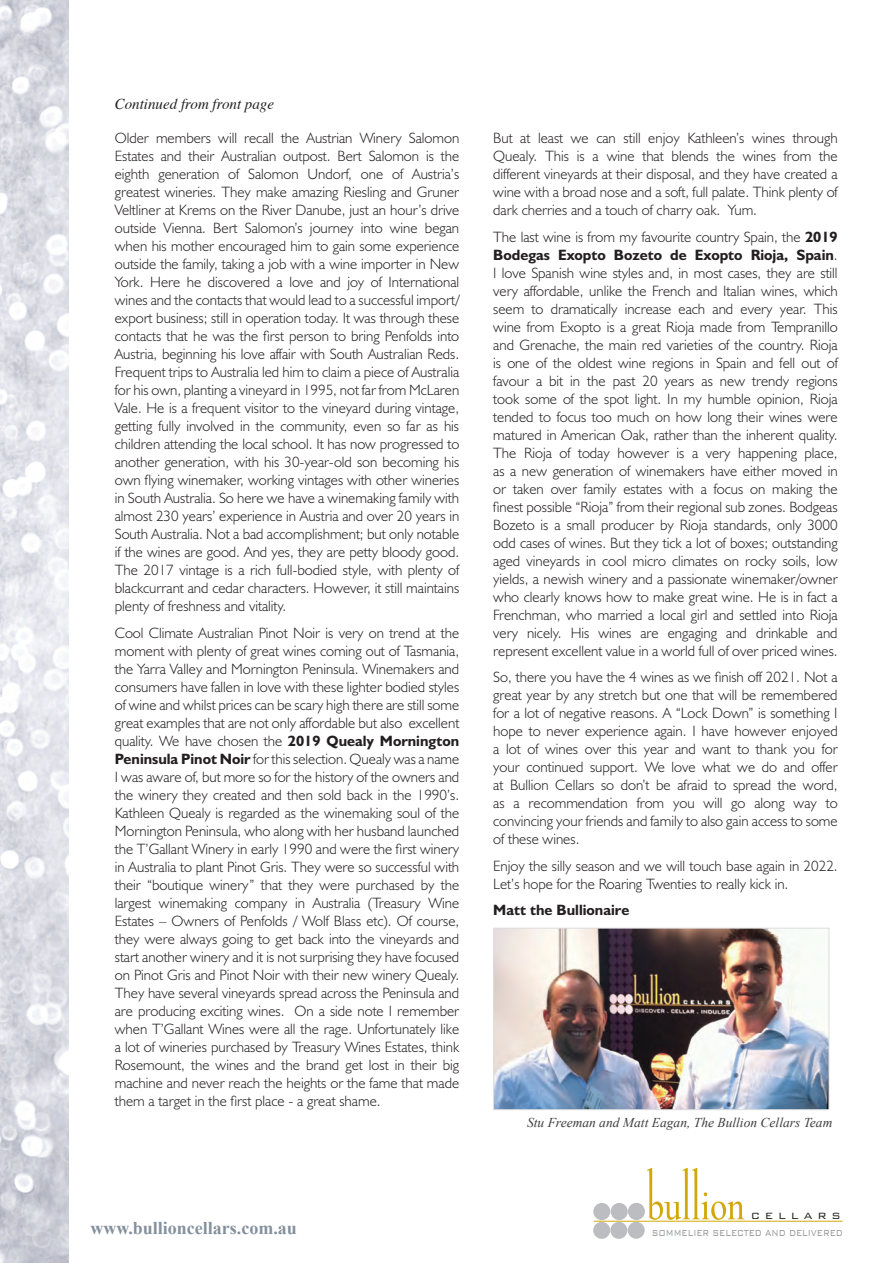
<style>
.page{position:relative;width:893px;height:1263px;background:#fff}
.page>*{position:absolute;margin:0;border:0;box-sizing:border-box;transform-origin:0 0}
.t1{font:700 18px "Times New Roman";color:#84909c}
.t2{font:300 15px/18px "Humanist 521 BT";color:#231f20;text-align:justify}
.t3{font:italic 15px "Times";color:#231f20}
.t4{font:700 15px "Humanist 521 BT";color:#231f20}
.t5{font:italic 13.5px "Times New Roman";color:#3e3e3f}
.t6{font:300 12.15px "Bank Gothic BT";letter-spacing:.4em;color:#231f20}
.t7{font:300 11.7px "Bank Gothic BT";color:#939598;scale:.75 1}
.s1{font-weight:700}
</style>
<div class="page">
<img style="left:0;top:0;width:68px;height:1263px">
<hr style="left:594px;top:1221px;width:248px;height:1px;background:#d2a808">
<svg style="left:647px;top:1168px;width:97px;height:52px"></svg>
<div style="left:593px;top:1203px;width:17px;height:17px;background:#bcbdc0;border-radius:50%"></div>
<div style="left:611px;top:1203px;width:17px;height:17px;background:#bcbdc0;border-radius:50%"></div>
<div style="left:628px;top:1203px;width:17px;height:17px;background:#bcbdc0;border-radius:50%"></div>
<div style="left:593px;top:1222px;width:17px;height:17px;background:#bcbdc0;border-radius:50%"></div>
<div style="left:610px;top:1222px;width:17px;height:17px;background:#bcbdc0;border-radius:50%"></div>
<div style="left:628px;top:1222px;width:17px;height:17px;background:#bcbdc0;border-radius:50%"></div>
<img style="left:495px;top:930px;width:332px;height:178px">
<div style="left:493px;top:928px;width:336px;height:182px;border:1px solid #dcdddf"></div>
<p class="t3" style="left:115px;top:91px;width:161px">Continued from front page</p>
<p class="t2" style="left:115px;top:129px;width:346px">Older members will recall the Austrian Winery Salomon Estates and their Australian outpost. Bert Salomon is the eighth generation of Salomon Undorf, one of Austria’s greatest wineries. They make amazing Riesling and Gruner Veltliner at Krems on the River Danube, just an hour’s drive outside Vienna. Bert Salomon’s journey into wine began when his mother encouraged him to gain some experience outside the family, taking a job with a wine importer in New York. Here he discovered a love and joy of International wines and the contacts that would lead to a successful import/ export business; still in operation today. It was through these contacts that he was the first person to bring Penfolds into Austria, beginning his love affair with South Australian Reds.<br>Frequent trips to Australia led him to claim a piece of Australia for his own, planting a vineyard in 1995, not far from McLaren Vale. He is a frequent visitor to the vineyard during vintage, getting fully involved in the community, even so far as his children attending the local school. It has now progressed to another generation, with his 30-year-old son becoming his own flying winemaker, working vintages with other wineries in South Australia. So here we have a winemaking family with almost 230 years’ experience in Austria and over 20 years in South Australia. Not a bad accomplishment; but only notable if the wines are good. And yes, they are petty bloody good.<br>The 2017 vintage is a rich full-bodied style, with plenty of blackcurrant and cedar characters. However, it still maintains plenty of freshness and vitality.</p>
<p class="t2" style="left:115px;top:623px;width:346px">Cool Climate Australian Pinot Noir is very on trend at the moment with plenty of great wines coming out of Tasmania, the Yarra Valley and Mornington Peninsula. Winemakers and consumers have fallen in love with these lighter bodied styles of wine and whilst prices can be scary high there are still some great examples that are not only affordable but also excellent quality. We have chosen the <span class="s1">2019 Quealy Mornington Peninsula Pinot Noir</span> for this selection. Quealy was a name I was aware of, but more so for the history of the owners and the winery they created and then sold back in the 1990’s.<br>Kathleen Quealy is regarded as the winemaking soul of the Mornington Peninsula, who along with her husband launched the T’Gallant Winery in early 1990 and were the first winery in Australia to plant Pinot Gris. They were so successful with their “boutique winery” that they were purchased by the largest winemaking company in Australia (Treasury Wine Estates – Owners of Penfolds / Wolf Blass etc). Of course, they were always going to get back into the vineyards and start another winery and it is not surprising they have focused on Pinot Gris and Pinot Noir with their new winery Quealy.<br>They have several vineyards spread across the Peninsula and are producing exciting wines. On a side note I remember when T’Gallant Wines were all the rage. Unfortunately like a lot of wineries purchased by Treasury Wines Estates, think Rosemount, the wines and the brand get lost in their big machine and never reach the heights or the fame that made them a target in the first place - a great shame.</p>
<p class="t2" style="left:493px;top:129px;width:346px">But at least we can still enjoy Kathleen’s wines through Quealy. This is a wine that blends the wines from the different vineyards at their disposal, and they have created a wine with a broad nose and a soft, full palate. Think plenty of dark cherries and a touch of charry oak. Yum.</p>
<p class="t2" style="left:493px;top:227px;width:346px">The last wine is from my favourite country Spain, the <span class="s1">2019<br>Bodegas Exopto Bozeto de Exopto Rioja, Spain</span>.<br>I love Spanish wine styles and, in most cases, they are still very affordable, unlike the French and Italian wines, which seem to dramatically increase each and every year. This wine from Exopto is a great Rioja made from Tempranillo and Grenache, the main red varieties of the country. Rioja is one of the oldest wine regions in Spain and fell out of favour a bit in the past 20 years as new trendy regions took some of the spot light. In my humble opinion, Rioja tended to focus too much on how long their wines were matured in American Oak, rather than the inherent quality.<br>The Rioja of today however is a very happening place, as a new generation of winemakers have either moved in or taken over family estates with a focus on making the finest possible “Rioja” from their regional sub zones. Bodgeas Bozeto is a small producer by Rioja standards, only 3000 odd cases of wines. But they tick a lot of boxes; outstanding aged vineyards in cool micro climates on rocky soils, low yields, a newish winery and a passionate winemaker/owner who clearly knows how to make great wine. He is in fact a Frenchman, who married a local girl and settled into Rioja very nicely. His wines are engaging and drinkable and represent excellent value in a world full of over priced wines.</p>
<p class="t2" style="left:493px;top:668px;width:346px">So, there you have the 4 wines as we finish off 2021. Not a great year by any stretch but one that will be remembered for a lot of negative reasons. A “Lock Down” is something I hope to never experience again. I have however enjoyed a lot of wines over this year and want to thank you for your continued support. We love what we do and offer at Bullion Cellars so don’t be afraid to spread the word, as a recommendation from you will go along way to convincing your friends and family to also gain access to some of these wines.</p>
<p class="t2" style="left:493px;top:856px;width:346px">Enjoy the silly season and we will touch base again in 2022.<br>Let’s hope for the Roaring Twenties to really kick in.</p>
<p class="t4" style="left:493px;top:901px;width:138px">Matt the Bullionaire</p>
<p class="t5" style="left:527px;top:1113px;width:307px">Stu Freeman and Matt Eagan, The Bullion Cellars Team</p>
<p class="t1" style="left:90px;top:1215px;width:208px">www.bullioncellars.com.au</p>
<p class="t6" style="left:751px;top:1209px;width:92px">CELLARS</p>
<p class="t7" style="left:652px;top:1226px;width:256px">SOMMELIER SELECTED AND DELIVERED</p>
</div>
